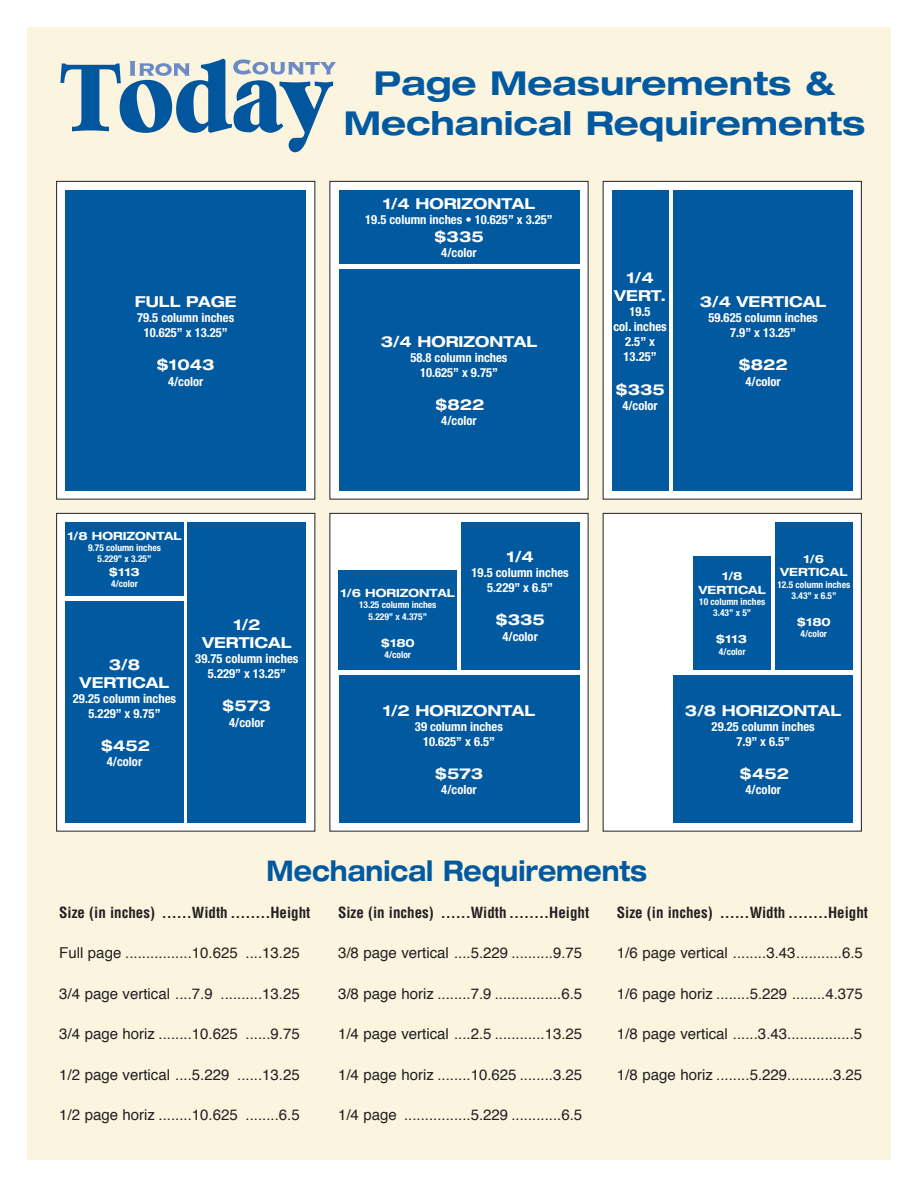
<style>
.page{position:relative;width:918px;height:1188px;background:#fff}
.page>*{position:absolute;margin:0;border:0;box-sizing:border-box;transform-origin:0 0}
.t1{font:700 expanded 33px/39.6px "Helvetica Neue";color:#0159a0;text-align:center}
.t2{font:700 expanded 28.5px "Helvetica Neue";color:#0159a0;scale:.84 1}
.t3{font:700 expanded 15.15px/18.1px "Helvetica Neue";color:#fff;text-align:center}
.t4{font:15px "Helvetica";color:#231f20}
.t5{font:700 condensed 15px "Helvetica";color:#231f20}
.t6{font:700 condensed 12.6px/15.1px "Helvetica Neue";color:#fff;text-align:center}
.t7{font:700 expanded 11.4px/13.6px "Helvetica Neue";color:#fff;text-align:center}
.t8{font:700 condensed 9.45px/11.4px "Helvetica Neue";color:#fff;text-align:center}
</style>
<div class="page">
<div style="left:27px;top:27px;width:864px;height:1133px;background:#fbf4df"></div>
<svg style="left:60px;top:59px;width:276px;height:93px"></svg>
<div style="left:57px;top:181px;width:258px;height:318px;background:#fff"></div>
<div style="left:65px;top:190px;width:241px;height:300px;background:#0159a0"></div>
<div style="left:56px;top:181px;width:259px;height:319px;border:1px solid #231f20"></div>
<div style="left:57px;top:513px;width:258px;height:318px;background:#fff"></div>
<div style="left:188px;top:522px;width:118px;height:301px;background:#0159a0"></div>
<div style="left:65px;top:601px;width:119px;height:222px;background:#0159a0"></div>
<div style="left:65px;top:522px;width:119px;height:74px;background:#0159a0"></div>
<div style="left:56px;top:513px;width:259px;height:319px;border:1px solid #231f20"></div>
<div style="left:330px;top:181px;width:258px;height:318px;background:#fff"></div>
<div style="left:339px;top:269px;width:240px;height:221px;background:#0159a0"></div>
<div style="left:339px;top:190px;width:240px;height:74px;background:#0159a0"></div>
<div style="left:330px;top:513px;width:258px;height:318px;background:#fff"></div>
<div style="left:339px;top:675px;width:240px;height:148px;background:#0159a0"></div>
<div style="left:339px;top:570px;width:118px;height:99px;background:#0159a0"></div>
<div style="left:461px;top:522px;width:118px;height:147px;background:#0159a0"></div>
<div style="left:603px;top:181px;width:258px;height:318px;background:#fff"></div>
<div style="left:612px;top:190px;width:56px;height:300px;background:#0159a0"></div>
<div style="left:674px;top:190px;width:179px;height:300px;background:#0159a0"></div>
<div style="left:603px;top:181px;width:259px;height:319px;border:1px solid #231f20"></div>
<div style="left:603px;top:513px;width:258px;height:318px;background:#fff"></div>
<div style="left:674px;top:675px;width:179px;height:148px;background:#0159a0"></div>
<div style="left:693px;top:556px;width:78px;height:113px;background:#0159a0"></div>
<div style="left:775px;top:522px;width:78px;height:147px;background:#0159a0"></div>
<div style="left:603px;top:513px;width:259px;height:319px;border:1px solid #231f20"></div>
<p class="t1" style="left:344px;top:63px;width:523px">Page Measurements &amp;<br>Mechanical Requirements</p>
<p class="t3" style="left:135px;top:292px;width:103px">FULL PAGE</p>
<p class="t6" style="left:137px;top:310px;width:99px">79.5 column inches<br>10.625” x 13.25”</p>
<p class="t3" style="left:157px;top:355px;width:59px">$1043</p>
<p class="t6" style="left:168px;top:373px;width:37px">4/color</p>
<p class="t7" style="left:67px;top:528px;width:116px">1/8 HORIZONTAL</p>
<p class="t8" style="left:88px;top:542px;width:74px">9.75 column inches<br>5.229” x 3.25”</p>
<p class="t7" style="left:109px;top:565px;width:33px">$113</p>
<p class="t8" style="left:111px;top:578px;width:28px">4/color</p>
<p class="t3" style="left:80px;top:655px;width:91px">3/8<br>VERTICAL</p>
<p class="t6" style="left:73px;top:691px;width:105px">29.25 column inches<br>5.229” x 9.75”</p>
<p class="t3" style="left:101px;top:736px;width:51px">$452</p>
<p class="t6" style="left:107px;top:754px;width:37px">4/color</p>
<p class="t3" style="left:202px;top:615px;width:91px">1/2<br>VERTICAL</p>
<p class="t6" style="left:195px;top:651px;width:105px">39.75 column inches<br>5.229” x 13.25”</p>
<p class="t3" style="left:222px;top:697px;width:50px">$573</p>
<p class="t6" style="left:229px;top:714px;width:37px">4/color</p>
<p class="t3" style="left:383px;top:186px;width:154px;line-height:33.3px">1/4 HORIZONTAL $335</p>
<p class="t6" style="left:441px;top:245px;width:37px">4/color</p>
<p class="t6" style="left:365px;top:212px;width:189px">19.5 column inches • 10.625” x 3.25”</p>
<p class="t3" style="left:381px;top:332px;width:158px">3/4 HORIZONTAL</p>
<p class="t6" style="left:410px;top:349px;width:99px">58.8 column inches<br>10.625” x 9.75”</p>
<p class="t3" style="left:435px;top:395px;width:51px">$822</p>
<p class="t6" style="left:441px;top:413px;width:37px">4/color</p>
<p class="t7" style="left:341px;top:586px;width:116px">1/6 HORIZONTAL</p>
<p class="t8" style="left:359px;top:599px;width:79px">13.25 column inches<br>5.229” x 4.375”</p>
<p class="t7" style="left:381px;top:636px;width:36px">$180</p>
<p class="t8" style="left:385px;top:649px;width:28px">4/color</p>
<p class="t3" style="left:507px;top:547px;width:29px">1/4</p>
<p class="t6" style="left:472px;top:565px;width:99px">19.5 column inches<br>5.229” x 6.5”</p>
<p class="t3" style="left:496px;top:611px;width:51px">$335</p>
<p class="t6" style="left:502px;top:628px;width:37px">4/color</p>
<p class="t3" style="left:383px;top:701px;width:154px">1/2 HORIZONTAL</p>
<p class="t6" style="left:415px;top:719px;width:90px">39 column inches<br>10.625” x 6.5”</p>
<p class="t3" style="left:435px;top:764px;width:50px">$573</p>
<p class="t6" style="left:441px;top:782px;width:37px">4/color</p>
<p class="t3" style="left:614px;top:268px;width:53px">1/4<br>VERT.</p>
<p class="t6" style="left:613px;top:304px;width:55px">19.5<br>col. inches<br>2.5” x<br>13.25”</p>
<p class="t3" style="left:615px;top:380px;width:51px">$335</p>
<p class="t6" style="left:622px;top:397px;width:37px">4/color</p>
<p class="t3" style="left:700px;top:292px;width:128px">3/4 VERTICAL</p>
<p class="t6" style="left:709px;top:310px;width:111px">59.625 column inches<br>7.9” x 13.25”</p>
<p class="t3" style="left:738px;top:355px;width:51px">$822</p>
<p class="t6" style="left:745px;top:373px;width:37px">4/color</p>
<p class="t7" style="left:699px;top:569px;width:69px">1/8<br>VERTICAL</p>
<p class="t8" style="left:699px;top:596px;width:68px">10 column inches<br>3.43” x 5”</p>
<p class="t7" style="left:716px;top:632px;width:33px">$113</p>
<p class="t8" style="left:719px;top:646px;width:28px">4/color</p>
<p class="t7" style="left:780px;top:551px;width:69px">1/6<br>VERTICAL</p>
<p class="t8" style="left:777px;top:578px;width:74px">12.5 column inches<br>3.43” x 6.5”</p>
<p class="t7" style="left:797px;top:615px;width:36px">$180</p>
<p class="t8" style="left:801px;top:628px;width:28px">4/color</p>
<p class="t3" style="left:685px;top:701px;width:158px">3/8 HORIZONTAL</p>
<p class="t6" style="left:712px;top:719px;width:105px">29.25 column inches<br>7.9” x 6.5”</p>
<p class="t3" style="left:740px;top:764px;width:51px">$452</p>
<p class="t6" style="left:746px;top:782px;width:37px">4/color</p>
<p class="t2" style="left:267px;top:853px;width:454px">Mechanical Requirements</p>
<p class="t5" style="left:59px;top:903px;width:253px">Size (in inches) ......Width ........Height</p>
<p class="t4" style="left:59px;top:942px;width:242px">Full page ................10.625 ....13.25</p>
<p class="t4" style="left:59px;top:982px;width:242px">3/4 page vertical ....7.9 ..........13.25</p>
<p class="t4" style="left:59px;top:1023px;width:242px">3/4 page horiz ........10.625 ......9.75</p>
<p class="t4" style="left:59px;top:1063px;width:242px">1/2 page vertical ....5.229 ......13.25</p>
<p class="t4" style="left:59px;top:1104px;width:242px">1/2 page horiz ........10.625 ........6.5</p>
<p class="t5" style="left:338px;top:903px;width:253px">Size (in inches) ......Width ........Height</p>
<p class="t4" style="left:338px;top:942px;width:246px">3/8 page vertical ....5.229 ..........9.75</p>
<p class="t4" style="left:338px;top:982px;width:246px">3/8 page horiz ........7.9 ................6.5</p>
<p class="t4" style="left:338px;top:1023px;width:246px">1/4 page vertical ....2.5 ............13.25</p>
<p class="t4" style="left:338px;top:1063px;width:246px">1/4 page horiz ........10.625 ........3.25</p>
<p class="t4" style="left:338px;top:1104px;width:246px">1/4 page ................5.229 ............6.5</p>
<p class="t5" style="left:617px;top:903px;width:253px">Size (in inches) ......Width ........Height</p>
<p class="t4" style="left:617px;top:942px;width:247px">1/6 page vertical ........3.43...........6.5</p>
<p class="t4" style="left:617px;top:982px;width:247px">1/6 page horiz ........5.229 ........4.375</p>
<p class="t4" style="left:617px;top:1023px;width:247px">1/8 page vertical ......3.43................5</p>
<p class="t4" style="left:617px;top:1063px;width:247px">1/8 page horiz ........5.229...........3.25</p>
</div>
